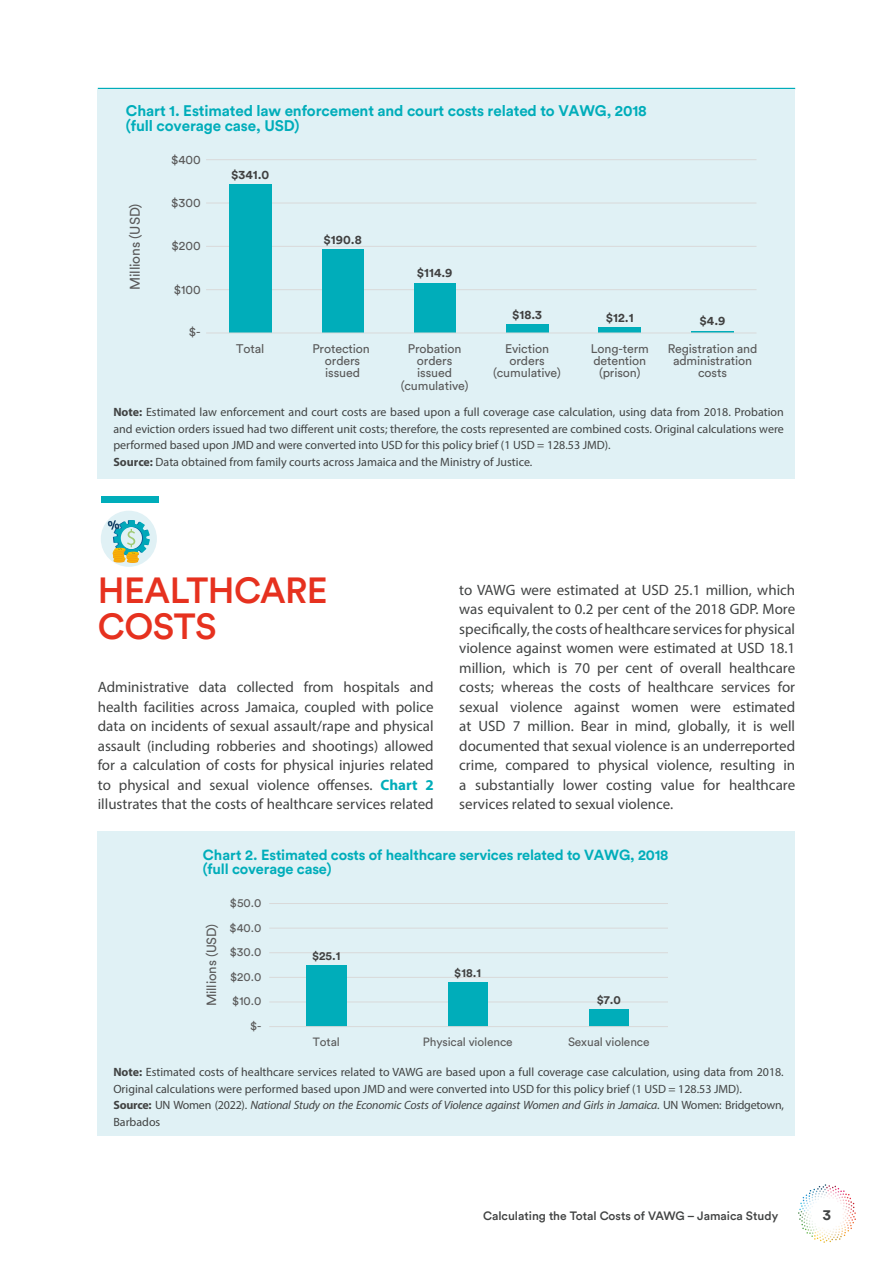
<style>
.page{position:relative;width:893px;height:1263px;background:#fff}
.page>*{position:absolute;margin:0;border:0;box-sizing:border-box;transform-origin:0 0}
.t1{font:500 36px/36px "Circular Std";letter-spacing:-.015em;color:#e6311f}
.t2{font:700 15.15px/15.5px "Circular Std";letter-spacing:-.01em;color:#00adba}
.t3{font:15px/19.5px "Myriad Pro";color:#414343;text-align:justify}
.t4{font:700 15px "Circular Std";color:#414343}
.t5{font:700 14.55px/14.9px "Circular Std";letter-spacing:-.01em;color:#00adba}
.t6{font:13.8px "Circular Std";letter-spacing:-.01em;color:#5a5a5a}
.t7{font:13.2px "Circular Std";letter-spacing:-.01em;color:#5a5a5a}
.t8{font:12.45px/12.1px "Circular Std";letter-spacing:-.01em;color:#5a5a5a;text-align:center}
.t9{font:700 12.45px "Circular Std";color:#404040}
.t10{font:12px/16.6px "Myriad Pro";color:#414343}
.t11{font:500 12px "Circular Std";color:#414343}
.t12{font:11.85px "Circular Std";letter-spacing:-.01em;color:#5a5a5a}
.t13{font:700 11.85px "Circular Std";color:#404040}
.s1{font-weight:700}
.s2{font-weight:700;color:#00adba}
.s3{font-style:italic}
</style>
<div class="page">
<svg style="left:798px;top:1184px;width:58px;height:59px"></svg>
<hr style="left:98px;top:88px;width:697px;height:1px;background:#00adba">
<div style="left:101px;top:511px;width:56px;height:56px;background:#e0f1f5;border-radius:50%"></div>
<svg style="left:108px;top:520px;width:42px;height:43px"></svg>
<div style="left:101px;top:496px;width:58px;height:6px;background:#00adba"></div>
<div style="left:98px;top:89px;width:697px;height:389px;background:#e0f1f5"></div>
<div style="left:98px;top:831px;width:697px;height:304px;background:#e0f1f5"></div>
<hr style="left:206px;top:289px;width:550px;height:1px;background:#d9d9d9">
<hr style="left:206px;top:246px;width:550px;height:1px;background:#d9d9d9">
<hr style="left:206px;top:203px;width:550px;height:1px;background:#d9d9d9">
<hr style="left:206px;top:159px;width:550px;height:1px;background:#d9d9d9">
<div style="left:506px;top:324px;width:42px;height:9px;background:#00adba"></div>
<div style="left:599px;top:328px;width:42px;height:5px;background:#00adba"></div>
<hr style="left:691px;top:331px;width:43px;height:2px;background:#00adba">
<div style="left:414px;top:283px;width:41px;height:50px;background:#00adba"></div>
<div style="left:322px;top:250px;width:41px;height:83px;background:#00adba"></div>
<div style="left:229px;top:184px;width:42px;height:149px;background:#00adba"></div>
<hr style="left:206px;top:333px;width:550px;height:1px;background:#d9d9d9">
<hr style="left:269px;top:903px;width:399px;height:1px;background:#d9d9d9">
<hr style="left:269px;top:928px;width:399px;height:1px;background:#d9d9d9">
<hr style="left:269px;top:952px;width:399px;height:1px;background:#d9d9d9">
<hr style="left:269px;top:977px;width:399px;height:1px;background:#d9d9d9">
<hr style="left:269px;top:1002px;width:399px;height:1px;background:#d9d9d9">
<div style="left:589px;top:1009px;width:40px;height:17px;background:#00adba"></div>
<div style="left:448px;top:982px;width:40px;height:44px;background:#00adba"></div>
<div style="left:306px;top:965px;width:41px;height:61px;background:#00adba"></div>
<hr style="left:269px;top:1026px;width:399px;height:1px;background:#d9d9d9">
<p class="t2" style="left:126px;top:102px;width:522px">Chart 1. Estimated law enforcement and court costs related to VAWG, 2018 (full coverage case, USD)</p>
<p class="t9" style="left:231px;top:166px;width:40px">$341.0</p>
<p class="t8" style="left:171px;top:153px;width:31px">$400</p>
<p class="t6" style="left:127px;top:290px;width:88px;rotate:-90deg">Millions (USD)</p>
<p class="t8" style="left:171px;top:196px;width:31px">$300</p>
<p class="t8" style="left:172px;top:239px;width:31px">$200</p>
<p class="t8" style="left:174px;top:283px;width:29px">$100</p>
<p class="t8" style="left:189px;top:326px;width:13px">$-</p>
<p class="t9" style="left:323px;top:232px;width:40px">$190.8</p>
<p class="t9" style="left:417px;top:265px;width:37px">$114.9</p>
<p class="t9" style="left:512px;top:307px;width:32px">$18.3</p>
<p class="t9" style="left:606px;top:309px;width:29px">$12.1</p>
<p class="t9" style="left:700px;top:313px;width:27px">$4.9</p>
<p class="t8" style="left:236px;top:342px;width:30px">Total</p>
<p class="t8" style="left:312px;top:342px;width:59px">Protection orders issued</p>
<p class="t8" style="left:401px;top:342px;width:69px">Probation orders issued (cumulative)</p>
<p class="t8" style="left:493px;top:342px;width:69px">Eviction orders (cumulative)</p>
<p class="t8" style="left:591px;top:342px;width:60px">Long-term detention (prison)</p>
<p class="t8" style="left:668px;top:342px;width:91px">Registration and administration costs</p>
<p class="t10" style="left:113px;top:404px;width:672px"><span class="s1">Note:</span> Estimated law enforcement and court costs are based upon a full coverage case calculation, using data from 2018. Probation and eviction orders issued had two different unit costs; therefore, the costs represented are combined costs. Original calculations were performed based upon JMD and were converted into USD for this policy brief (1 USD = 128.53 JMD).<br><span class="s1">Source:</span> Data obtained from family courts across Jamaica and the Ministry of Justice.</p>
<h1 class="t1" style="left:98px;top:571px;width:231px">HEALTHCARE<br>COSTS</h1>
<p class="t3" style="left:98px;top:677px;width:337px">Administrative data collected from hospitals and health facilities across Jamaica, coupled with police data on incidents of sexual assault/rape and physical assault (including robberies and shootings) allowed for a calculation of costs for physical injuries related to physical and sexual violence offenses. <span class="s2">Chart 2 </span>illustrates that the costs of healthcare services related</p>
<p class="t3" style="left:459px;top:579px;width:337px">to VAWG were estimated at USD 25.1 million, which was equivalent to 0.2 per cent of the 2018 GDP. More specifically, the costs of healthcare services for physical violence against women were estimated at USD 18.1 million, which is 70 per cent of overall healthcare costs; whereas the costs of healthcare services for sexual violence against women were estimated at USD 7 million. Bear in mind, globally, it is well documented that sexual violence is an underreported crime, compared to physical violence, resulting in a substantially lower costing value for healthcare services related to sexual violence.</p>
<p class="t5" style="left:203px;top:847px;width:467px">Chart 2. Estimated costs of healthcare services related to VAWG, 2018 (full coverage case)</p>
<p class="t7" style="left:203px;top:1006px;width:84px;rotate:-90deg">Millions (USD)</p>
<p class="t12" style="left:230px;top:896px;width:33px">$50.0</p>
<p class="t12" style="left:230px;top:920px;width:33px">$40.0</p>
<p class="t12" style="left:230px;top:945px;width:33px">$30.0</p>
<p class="t12" style="left:230px;top:969px;width:33px">$20.0</p>
<p class="t13" style="left:312px;top:948px;width:30px">$25.1</p>
<p class="t13" style="left:454px;top:965px;width:28px">$18.1</p>
<p class="t12" style="left:232px;top:994px;width:31px">$10.0</p>
<p class="t13" style="left:597px;top:992px;width:26px">$7.0</p>
<p class="t12" style="left:250px;top:1018px;width:13px">$-</p>
<p class="t12" style="left:313px;top:1034px;width:28px">Total</p>
<p class="t12" style="left:423px;top:1034px;width:91px">Physical violence</p>
<p class="t12" style="left:568px;top:1034px;width:83px">Sexual violence</p>
<p class="t10" style="left:113px;top:1064px;width:672px"><span class="s1">Note:</span> Estimated costs of healthcare services related to VAWG are based upon a full coverage case calculation, using data from 2018.<br>Original calculations were performed based upon JMD and were converted into USD for this policy brief (1 USD = 128.53 JMD).<br><span class="s1">Source:</span> UN Women (2022). <span class="s3">National Study on the Economic Costs of Violence against Women and Girls in Jamaica</span>. UN Women: Bridgetown, Barbados</p>
<p class="t11" style="left:483px;top:1208px;width:297px">Calculating the Total Costs of VAWG – Jamaica Study</p>
<p class="t4" style="left:823px;top:1205px;width:10px">3</p>
</div>
